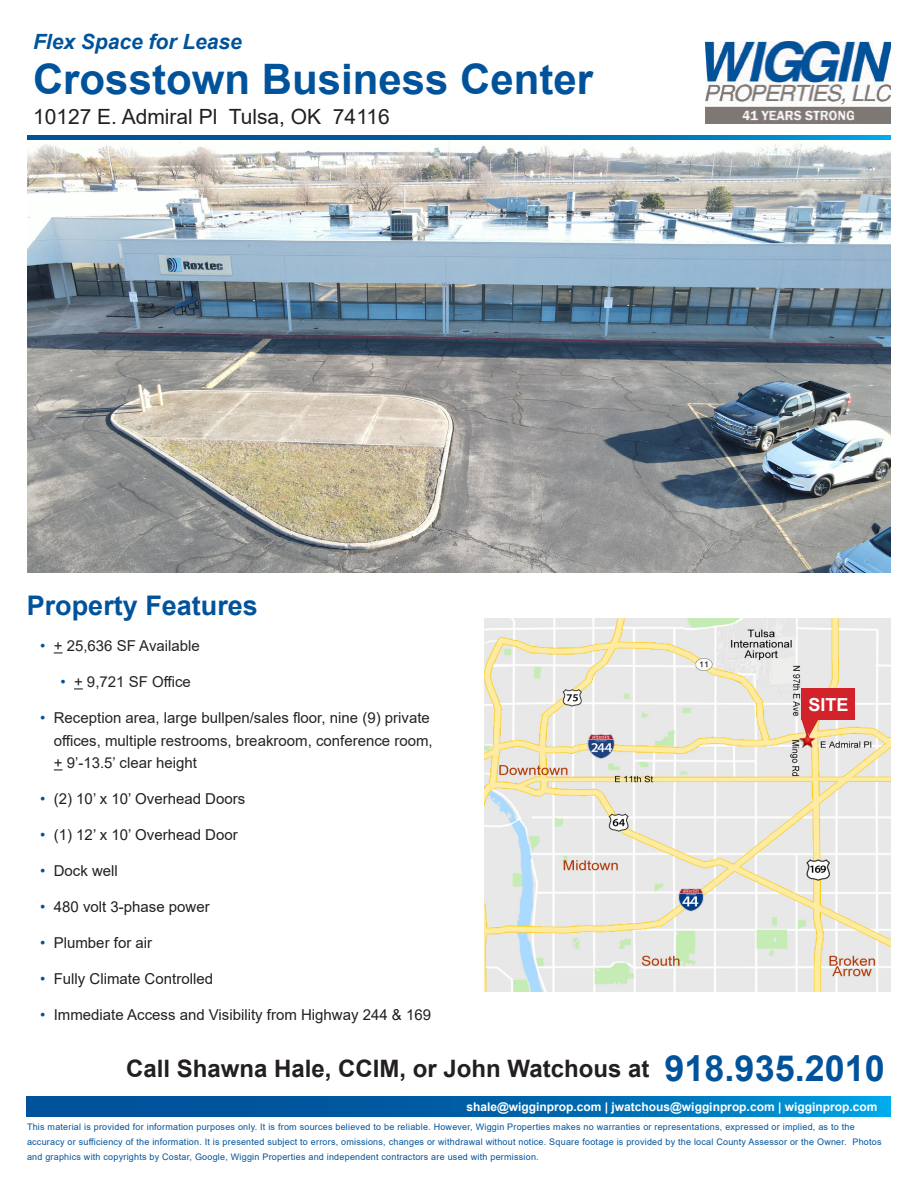
<style>
.page{position:relative;width:918px;height:1188px;background:#fff}
.page>*{position:absolute;margin:0;border:0;box-sizing:border-box;transform-origin:0 0}
.t1{font:700 42px "Arial";color:#00539b}
.t2{font:700 27px "Arial";color:#00539b}
.t3{font:700 24px "Arial";color:#231f20}
.t4{font:21px "Arial";color:#231f20}
.t5{font:italic 700 21px "Arial";color:#00539b}
.t6{font:700 18px "Arial";color:#fff}
.t7{font:15px "Arial";color:#231f20}
.t8{font:15px/22.5px "Arial";color:#252423}
.t9{font:700 12px "Arial";color:#fff}
.t10{font:9px/15px "Arial";letter-spacing:.025em;color:#00539b}
.s1{color:#00539b}
.s2{font-size:36px;color:#00539b}
</style>
<div class="page">
<svg style="left:27px;top:1097px;width:864px;height:20px;background:#0068ae"></svg>
<svg style="left:27px;top:135px;width:864px;height:5px;background:#0068ae"></svg>
<img style="left:706px;top:41px;width:185px;height:83px">
<img style="left:485px;top:618px;width:406px;height:374px">
<div style="left:801px;top:688px;width:54px;height:32px;background:#d2232a"></div>
<svg style="left:801px;top:720px;width:18px;height:19px"></svg>
<img style="left:27px;top:142px;width:864px;height:431px">
<img style="left:797px;top:730px;width:21px;height:20px">
<h3 class="t5" style="left:33px;top:27px;width:210px">Flex Space for Lease</h3>
<h1 class="t1" style="left:33px;top:50px;width:562px">Crosstown Business Center</h1>
<h3 class="t4" style="left:33px;top:102px;width:358px">10127 E. Admiral Pl Tulsa, OK 74116</h3>
<p class="t2" style="left:27px;top:587px;width:233px">Property Features</p>
<p class="t8" style="left:40px;top:635px;width:161px"><span class="s1">•</span> + 25,636 SF Available</p>
<p class="t8" style="left:61px;top:671px;width:132px"><span class="s1">•</span> + 9,721 SF Office</p>
<p class="t8" style="left:54px;top:707px;width:380px;text-indent:-14px"><span class="s1">•</span> Reception area, large bullpen/sales floor, nine (9) private offices, multiple restrooms, breakroom, conference room, + 9’-13.5’ clear height</p>
<p class="t7" style="left:40px;top:789px;width:206px"><span class="s1">•</span> (2) 10’ x 10’ Overhead Doors</p>
<p class="t7" style="left:40px;top:825px;width:199px"><span class="s1">•</span> (1) 12’ x 10’ Overhead Door</p>
<p class="t7" style="left:40px;top:861px;width:79px"><span class="s1">•</span> Dock well</p>
<p class="t7" style="left:40px;top:897px;width:171px"><span class="s1">•</span> 480 volt 3-phase power</p>
<p class="t7" style="left:40px;top:933px;width:113px"><span class="s1">•</span> Plumber for air</p>
<p class="t7" style="left:40px;top:969px;width:174px"><span class="s1">•</span> Fully Climate Controlled</p>
<p class="t7" style="left:40px;top:1005px;width:392px"><span class="s1">•</span> Immediate Access and Visibility from Highway 244 &amp; 169</p>
<p class="t6" style="left:808px;top:692px;width:42px">SITE</p>
<h3 class="t3" style="left:126px;top:1052px;width:760px">Call Shawna Hale, CCIM, or John Watchous at <span class="s2">918.935.2010</span></h3>
<h3 class="t9" style="left:467px;top:1099px;width:412px">shale@wigginprop.com | jwatchous@wigginprop.com | wigginprop.com</h3>
<p class="t10" style="left:27px;top:1120px;width:856px">This material is provided for information purposes only. It is from sources believed to be reliable. However, Wiggin Properties makes no warranties or representations, expressed or implied, as to the accuracy or sufficiency of the information. It is presented subject to errors, omissions, changes or withdrawal without notice. Square footage is provided by the local County Assessor or the Owner. Photos and graphics with copyrights by Costar, Google, Wiggin Properties and independent contractors are used with permission.</p>
</div>
